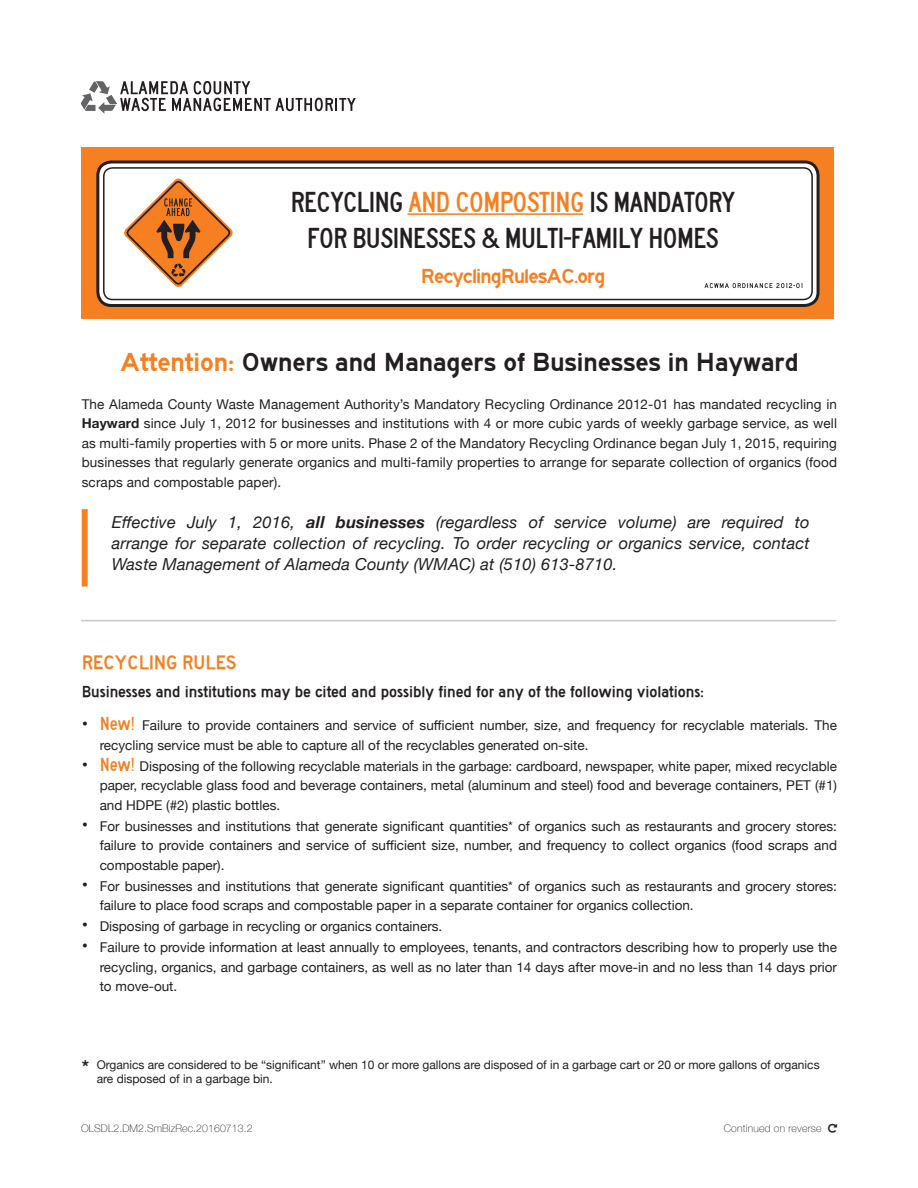
<style>
.page{position:relative;width:918px;height:1188px;background:#fff}
.page>*{position:absolute;margin:0;border:0;box-sizing:border-box;transform-origin:0 0}
.t1{font:30px/36px "Roadgeek 2000 Series C";letter-spacing:-.04em;color:#231f20;text-align:center}
.t2{font:27px "Roadgeek 2000 Series E";color:#231f20}
.t3{font:21px "Roadgeek 2000 Series E";letter-spacing:-.04em;color:#f57f21}
.H2_-_Orange{font:20.25px "Roadgeek 2000 Series D";letter-spacing:-.02em;color:#f57f21}
.Call_Out{font:italic 16.5px/21px "Helvetica Neue";letter-spacing:.01em;color:#231f20;text-align:justify}
.t4{font:16.5px "Roadgeek 2000 Series D";color:#231f20}
.t5{font:13.5px/19.5px "Helvetica Neue";color:#231f20;text-align:justify}
.t6{font:12px/14.4px "Helvetica Neue";color:#231f20}
.t7{font:100 10.5px "Helvetica Neue";letter-spacing:.01em;color:#231f20}
.s1{color:#f57f21}
.s2{font-weight:700}
.s3{font-weight:700;font-size:18px}
.s4{font-family:"Roadgeek 2000 Series C";font-size:19.5px;color:#f57f21}
</style>
<div class="page">
<div style="left:82px;top:147px;width:752px;height:171px;background:#f57f21"></div>
<svg style="left:98px;top:162px;width:720px;height:143px;background:#f4f4f4"></svg>
<div style="left:96px;top:160px;width:724px;height:147px;border:3px solid #231f20;border-radius:14px"></div>
<div style="left:104px;top:168px;width:708px;height:132px;background:#fff;border-radius:9px"></div>
<div style="left:103px;top:167px;width:710px;height:133px;border:2px solid #231f20;border-radius:9px"></div>
<svg style="left:704px;top:283px;width:98px;height:5px"></svg>
<div style="left:82px;top:509px;width:6px;height:77px;background:#f57f21"></div>
<hr style="left:81px;top:620px;width:755px;height:1px;background:#231f20">
<svg style="left:81px;top:81px;width:275px;height:33px"></svg>
<hr style="left:408px;top:213px;width:175px;height:2px;background:#f57f21">
<svg style="left:124px;top:178px;width:109px;height:110px"></svg>
<p class="t1" style="left:290px;top:183px;width:447px">RECYCLING <span class="s1">AND COMPOSTING</span> IS MANDATORY<br>FOR BUSINESSES &amp; MULTI-FAMILY HOMES</p>
<p class="t3" style="left:421px;top:262px;width:186px">RecyclingRulesAC.org</p>
<h1 class="t2" style="left:120px;top:344px;width:680px"><span class="s1">Attention:</span> Owners and Managers of Businesses in Hayward</h1>
<p class="t5" style="left:82px;top:395px;width:757px">The Alameda County Waste Management Authority’s Mandatory Recycling Ordinance 2012-01 has mandated recycling in <span class="s2">Hayward</span> since July 1, 2012 for businesses and institutions with 4 or more cubic yards of weekly garbage service, as well as multi-family properties with 5 or more units. Phase 2 of the Mandatory Recycling Ordinance began July 1, 2015, requiring businesses that regularly generate organics and multi-family properties to arrange for separate collection of organics (food scraps and compostable paper).</p>
<p class="Call_Out" style="left:112px;top:513px;width:699px">Effective July 1, 2016, <span class="s2">all businesses</span> (regardless of service volume) are required to arrange for separate collection of recycling. To order recycling or organics service, contact Waste Management of Alameda County (WMAC) at (510) 613-8710.</p>
<p class="H2_-_Orange" style="left:82px;top:649px;width:156px">RECYCLING RULES</p>
<h3 class="t4" style="left:82px;top:680px;width:624px">Businesses and institutions may be cited and possibly fined for any of the following violations:</h3>
<p class="t5" style="left:100px;top:716px;width:739px;text-indent:-18px"><span class="s3">•</span> <span class="s4">New!</span> Failure to provide containers and service of sufficient number, size, and frequency for recyclable materials. The recycling service must be able to capture all of the recyclables generated on-site.</p>
<p class="t5" style="left:100px;top:757px;width:739px;text-indent:-18px"><span class="s3">•</span> <span class="s4">New!</span> Disposing of the following recyclable materials in the garbage: cardboard, newspaper, white paper, mixed recyclable paper, recyclable glass food and beverage containers, metal (aluminum and steel) food and beverage containers, PET (#1) and HDPE (#2) plastic bottles.</p>
<p class="t5" style="left:100px;top:817px;width:739px;text-indent:-18px"><span class="s3">•</span> For businesses and institutions that generate significant quantities* of organics such as restaurants and grocery stores: failure to provide containers and service of sufficient size, number, and frequency to collect organics (food scraps and compostable paper).</p>
<p class="t5" style="left:100px;top:877px;width:739px;text-indent:-18px"><span class="s3">•</span> For businesses and institutions that generate significant quantities* of organics such as restaurants and grocery stores: failure to place food scraps and compostable paper in a separate container for organics collection.</p>
<p class="t5" style="left:82px;top:917px;width:362px"><span class="s3">•</span> Disposing of garbage in recycling or organics containers.</p>
<p class="t5" style="left:100px;top:938px;width:739px;text-indent:-18px"><span class="s3">•</span> Failure to provide information at least annually to employees, tenants, and contractors describing how to properly use the recycling, organics, and garbage containers, as well as no later than 14 days after move-in and no less than 14 days prior to move-out.</p>
<p class="t6" style="left:97px;top:1058px;width:724px;text-indent:-15px"><span class="s3">*</span> Organics are considered to be “significant” when 10 or more gallons are disposed of in a garbage cart or 20 or more gallons of organics are disposed of in a garbage bin.</p>
<p class="t7" style="left:81px;top:1120px;width:173px">OLSDL2.DM2.SmBizRec.20160713.2</p>
<p class="t7" style="left:724px;top:1120px;width:99px">Continued on reverse</p>
</div>
